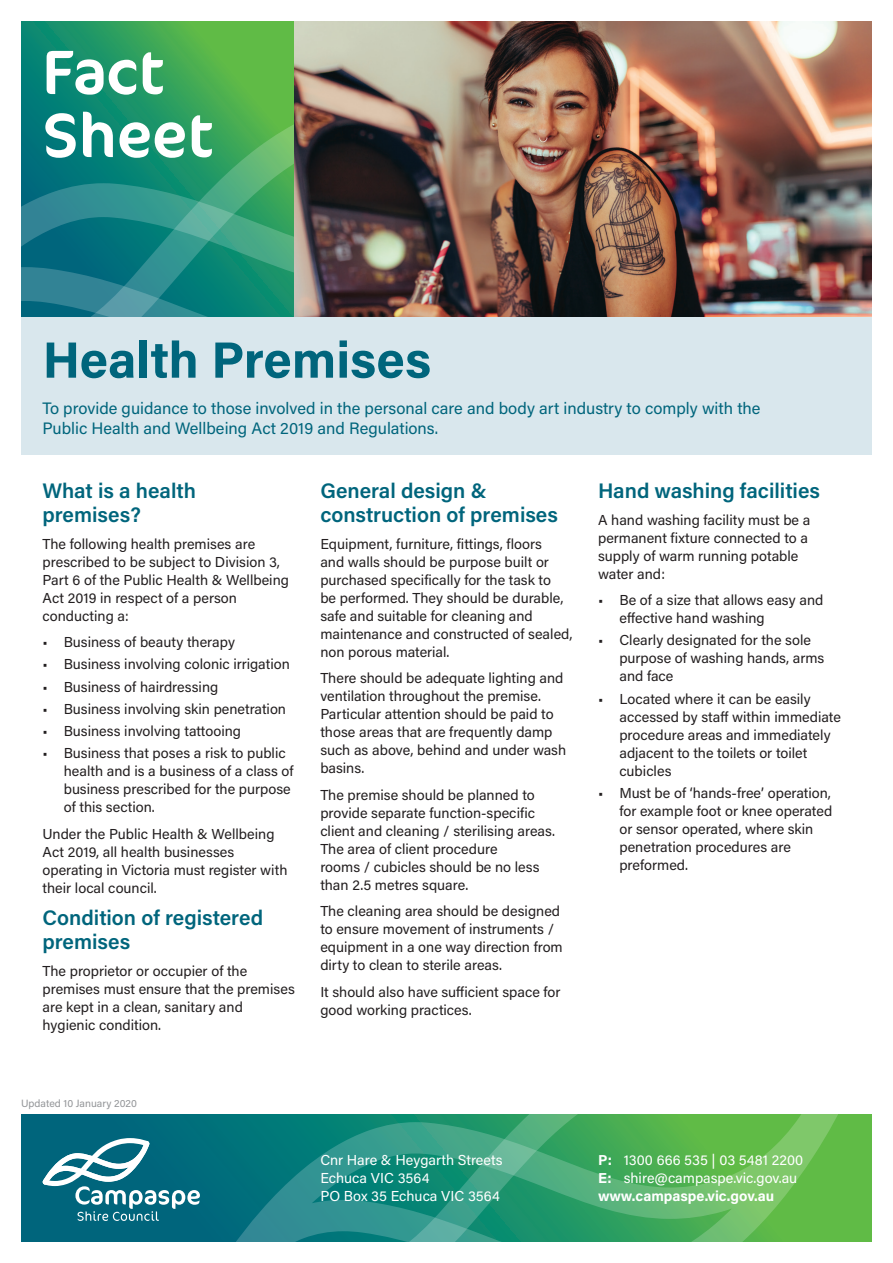
<style>
.page{position:relative;width:893px;height:1263px;background:#fff}
.page>*{position:absolute;margin:0;border:0;box-sizing:border-box;transform-origin:0 0}
.t1{font:63px/63px "Cocon Pro";color:#fff}
.t2{font:700 51px "Acumin Pro";color:#00657c}
.t3{font:600 21px/24px "Acumin Pro";color:#00657c}
.t4{font:16.5px/19.5px "Acumin Pro";color:#00657c}
.t5{font:14.4px/18px "Acumin Pro";color:#231f20}
.t6{font:14.4px/18px "Acumin Pro";color:#fff}
.t7{font:10.5px "Acumin Pro";color:#939598}
.s1{font-weight:700}
</style>
<div class="page">
<svg style="left:21px;top:1114px;width:851px;height:128px;background:#127671"></svg>
<svg style="left:200px;top:1114px;width:660px;height:128px;background:#24946d"></svg>
<svg style="left:435px;top:1114px;width:425px;height:115px;background:#52b161"></svg>
<svg style="left:21px;top:21px;width:274px;height:61px;background:#39a559"></svg>
<svg style="left:21px;top:82px;width:274px;height:236px;background:#258f78"></svg>
<svg style="left:43px;top:1138px;width:424px;height:104px;background:#218489"></svg>
<img style="left:295px;top:22px;width:577px;height:296px">
<div style="left:21px;top:318px;width:851px;height:137px;background:#d9e7ed"></div>
<h1 class="t1" style="left:43px;top:40px;width:172px">Fact<br>Sheet</h1>
<h2 class="t2" style="left:43px;top:324px;width:390px">Health Premises</h2>
<p class="t4" style="left:43px;top:398px;width:719px">To provide guidance to those involved in the personal care and body art industry to comply with the<br>Public Health and Wellbeing Act 2019 and Regulations.</p>
<h3 class="t3" style="left:43px;top:478px;width:155px">What is a health premises?</h3>
<p class="t5" style="left:43px;top:534px;width:248px">The following health premises are prescribed to be subject to Division 3,<br>Part 6 of the Public Health &amp; Wellbeing<br>Act 2019 in respect of a person conducting a:</p>
<p class="t5" style="left:43px;top:632px;width:194px">• Business of beauty therapy</p>
<p class="t5" style="left:43px;top:655px;width:249px">• Business involving colonic irrigation</p>
<p class="t5" style="left:43px;top:677px;width:177px">• Business of hairdressing</p>
<p class="t5" style="left:43px;top:699px;width:245px">• Business involving skin penetration</p>
<p class="t5" style="left:43px;top:721px;width:200px">• Business involving tattooing</p>
<p class="t5" style="left:64px;top:744px;width:231px;text-indent:-21px">• Business that poses a risk to public health and is a business of a class of business prescribed for the purpose of this section.</p>
<p class="t5" style="left:43px;top:824px;width:246px">Under the Public Health &amp; Wellbeing<br>Act 2019, all health businesses operating in Victoria must register with their local council.</p>
<h3 class="t3" style="left:43px;top:905px;width:222px">Condition of registered premises</h3>
<p class="t5" style="left:43px;top:961px;width:254px">The proprietor or occupier of the premises must ensure that the premises are kept in a clean, sanitary and hygienic condition.</p>
<h3 class="t3" style="left:320px;top:478px;width:239px">General design &amp; construction of premises</h3>
<p class="t5" style="left:320px;top:534px;width:254px">Equipment, furniture, fittings, floors<br>and walls should be purpose built or purchased specifically for the task to<br>be performed. They should be durable, safe and suitable for cleaning and maintenance and constructed of sealed, non porous material.</p>
<p class="t5" style="left:320px;top:668px;width:247px">There should be adequate lighting and ventilation throughout the premise.<br>Particular attention should be paid to those areas that are frequently damp such as above, behind and under wash basins.</p>
<p class="t5" style="left:320px;top:785px;width:236px">The premise should be planned to provide separate function-specific client and cleaning / sterilising areas.<br>The area of client procedure<br>rooms / cubicles should be no less than 2.5 metres square.</p>
<p class="t5" style="left:320px;top:901px;width:244px">The cleaning area should be designed to ensure movement of instruments / equipment in a one way direction from dirty to clean to sterile areas.</p>
<p class="t5" style="left:320px;top:982px;width:242px">It should also have sufficient space for good working practices.</p>
<h3 class="t3" style="left:598px;top:478px;width:223px">Hand washing facilities</h3>
<p class="t5" style="left:598px;top:510px;width:214px">A hand washing facility must be a permanent fixture connected to a supply of warm running potable water and:</p>
<p class="t5" style="left:619px;top:590px;width:205px;text-indent:-21px">• Be of a size that allows easy and effective hand washing</p>
<p class="t5" style="left:619px;top:631px;width:206px;text-indent:-21px">• Clearly designated for the sole purpose of washing hands, arms and face</p>
<p class="t5" style="left:619px;top:689px;width:223px;text-indent:-21px">• Located where it can be easily accessed by staff within immediate procedure areas and immediately adjacent to the toilets or toilet cubicles</p>
<p class="t5" style="left:619px;top:783px;width:214px;text-indent:-21px">• Must be of ‘hands-free’ operation, for example foot or knee operated or sensor operated, where skin penetration procedures are preformed.</p>
<p class="t7" style="left:21px;top:1096px;width:117px">Updated 10 January 2020</p>
<p class="t6" style="left:320px;top:1150px;width:184px">Cnr Hare &amp; Heygarth Streets<br>Echuca VIC 3564<br>PO Box 35 Echuca VIC 3564</p>
<p class="t6" style="left:598px;top:1150px;width:207px"><span class="s1">P:</span> 1300 666 535 | 03 5481 2200<br><span class="s1">E:</span> shire@campaspe.vic.gov.au <span class="s1">www.campaspe.vic.gov.au</span></p>
</div>
